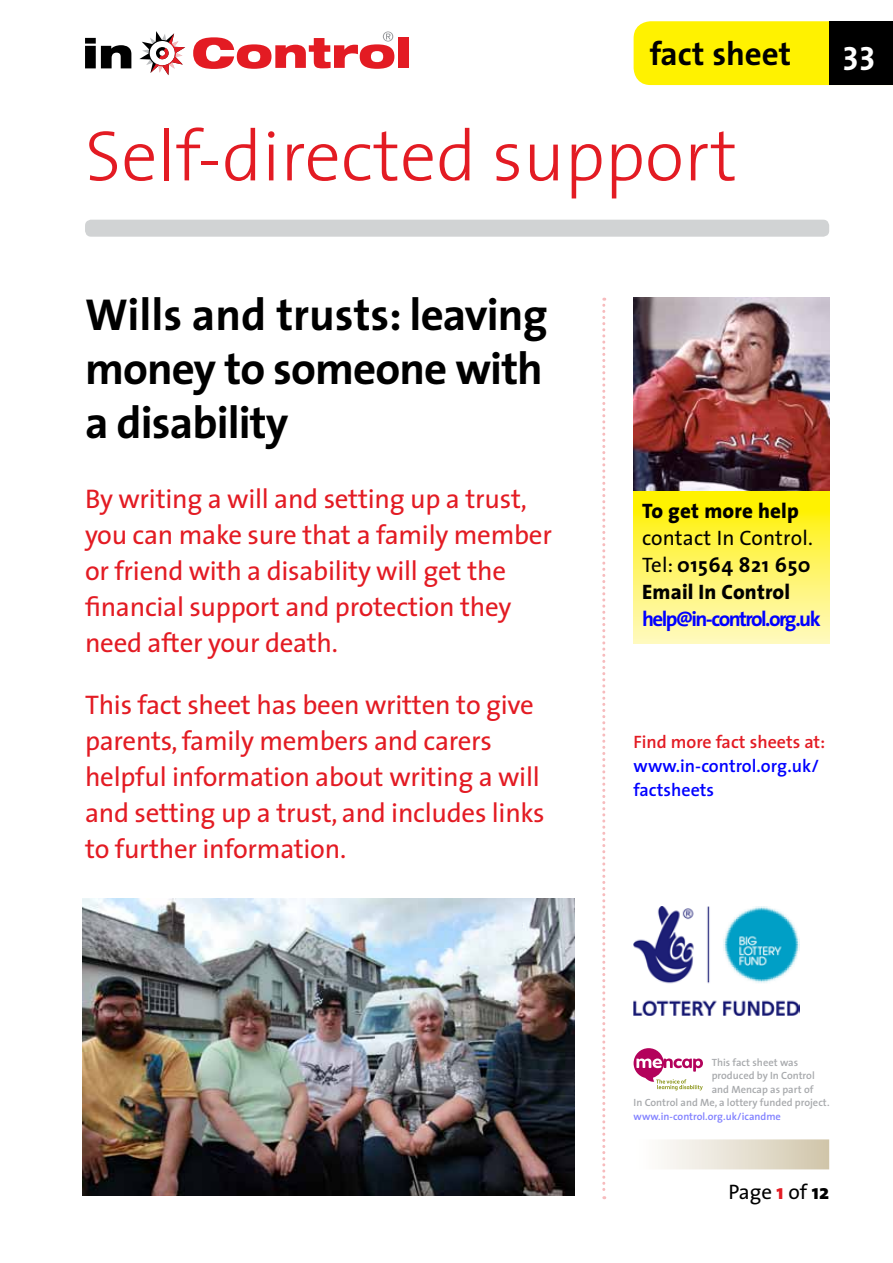
<style>
.page{position:relative;width:893px;height:1263px;background:#fff}
.page>*{position:absolute;margin:0;border:0;box-sizing:border-box;transform-origin:0 0}
.t1{font:300 72px "The Sans";color:#e31b23}
.t2{font:700 45px/54px "The Sans";letter-spacing:-.02em;color:#000;text-align:justify}
.t3{font:700 33px "The Sans";color:#000}
.t4{font:700 33px "The Sans";color:#fff}
.t5{font:27px/36px "The Sans";letter-spacing:-.01em;color:#e31b23}
.t6{font:21px/27px "The Sans";color:#000;text-align:justify}
.t7{font:700 21px "The Sans";letter-spacing:-.075em;color:#00f}
.t8{font:800 21px "The Sans";letter-spacing:.01em;color:#000}
.t9{font:600 18px/24px "The Sans";color:#00f}
.t10{font:600 18px "The Sans";color:#e31b23}
.t11{font:600 10.5px "The Sans";color:#a7a9ac}
.t12{font:600 10.5px "The Sans";color:#8080ff}
.s1{font-weight:700}
.s2{font-weight:800}
.s3{font-weight:800;color:#e31b23}
</style>
<div class="page">
<svg style="left:602px;top:298px;width:3px;height:901px"></svg>
<svg style="left:85px;top:38px;width:46px;height:30px"></svg>
<div style="left:398px;top:37px;width:11px;height:31px;background:#e31b23"></div>
<svg style="left:139px;top:31px;width:46px;height:44px"></svg>
<svg style="left:193px;top:31px;width:201px;height:38px"></svg>
<div style="left:85px;top:220px;width:744px;height:17px;background:#d1d3d4;border-radius:6px"></div>
<div style="left:634px;top:21px;width:195px;height:64px;background:#fff200"></div>
<div style="left:650px;top:41px;width:142px;height:24px;background:#fff200"></div>
<div style="left:829px;top:21px;width:64px;height:64px;background:#000"></div>
<svg style="left:634px;top:490px;width:195px;height:153px;background:#fef35e"></svg>
<img style="left:634px;top:298px;width:195px;height:192px">
<div style="left:634px;top:1139px;width:195px;height:30px;background:linear-gradient(to right,#fff,#d1c6ab)"></div>
<svg style="left:634px;top:1048px;width:69px;height:42px"></svg>
<img style="left:634px;top:907px;width:166px;height:109px">
<img style="left:83px;top:898px;width:491px;height:298px">
<p class="t3" style="left:650px;top:26px;width:143px">fact sheet</p>
<h1 class="t1" style="left:85px;top:96px;width:654px">Self-directed support</h1>
<p class="t4" style="left:843px;top:25px;width:33px">33</p>
<h2 class="t2" style="left:85px;top:287px;width:464px">Wills and trusts: leaving money to someone with a disability</h2>
<p class="t5" style="left:85px;top:480px;width:468px">By writing a will and setting up a trust, you can make sure that a family member or friend with a disability will get the financial support and protection they need after your death.</p>
<p class="t5" style="left:85px;top:686px;width:461px">This fact sheet has been written to give parents, family members and carers helpful information about writing a will and setting up a trust, and includes links to further information.</p>
<p class="t8" style="left:642px;top:493px;width:158px">To get more help</p>
<p class="t6" style="left:642px;top:524px;width:172px">contact In Control.<br>Tel: <span class="s1">01564 821 650<br></span><span class="s2">Email In Control</span></p>
<p class="t7" style="left:642px;top:601px;width:180px">help@in-control.org.uk</p>
<p class="t10" style="left:634px;top:727px;width:193px">Find more fact sheets at:</p>
<p class="t9" style="left:634px;top:753px;width:187px">www.in-control.org.uk/ factsheets</p>
<p class="t11" style="left:712px;top:1053px;width:88px">This fact sheet was</p>
<p class="t11" style="left:712px;top:1067px;width:105px">produced by In Control</p>
<p class="t11" style="left:712px;top:1080px;width:103px">and Mencap as part of</p>
<p class="t11" style="left:634px;top:1094px;width:198px">In Control and Me, a lottery funded project.</p>
<p class="t12" style="left:634px;top:1107px;width:149px">www.in-control.org.uk/icandme</p>
<p class="t6" style="left:728px;top:1178px;width:102px">Page <span class="s3">1</span> of <span class="s2">12</span></p>
</div>
